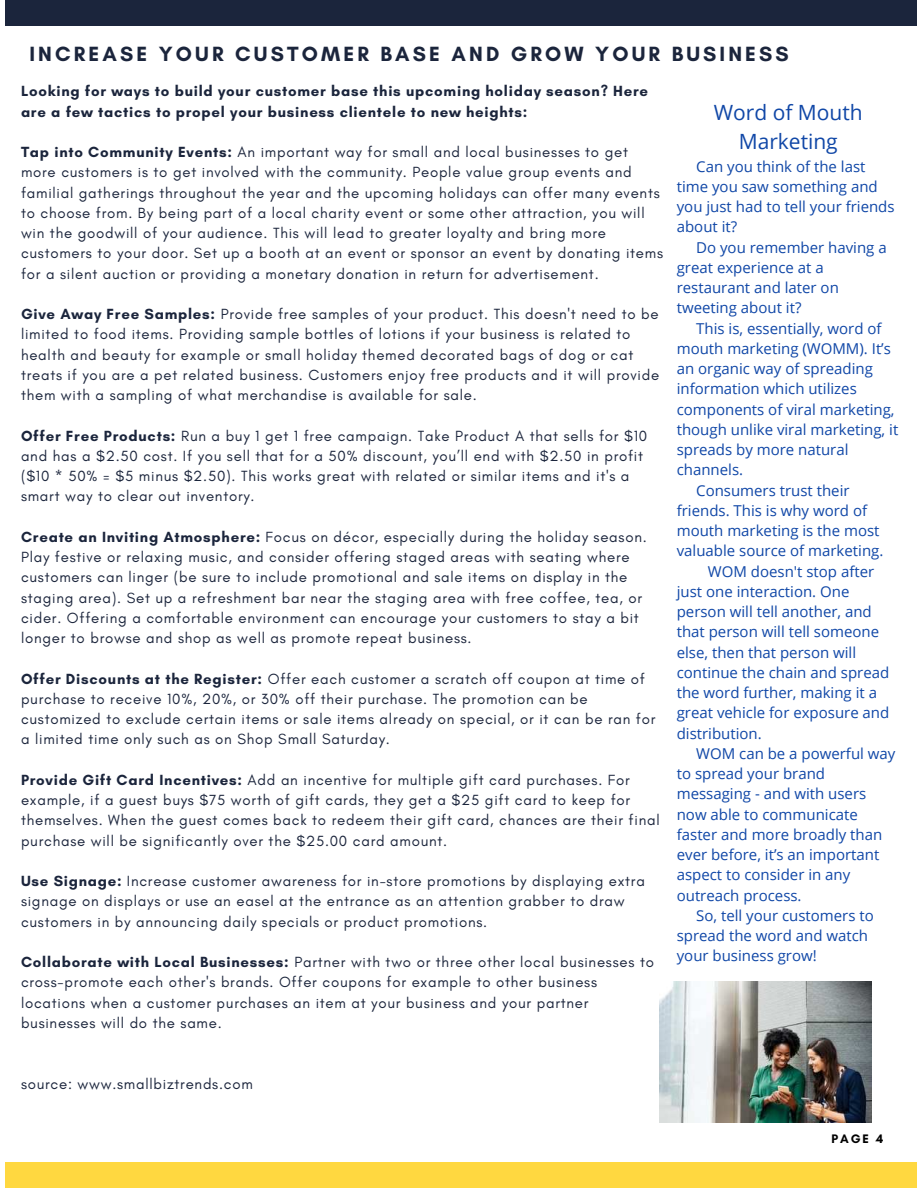
<style>
.page{position:relative;width:918px;height:1188px;background:#fff}
.page>*{position:absolute;margin:0;border:0;box-sizing:border-box;transform-origin:0 0}
.t1{font:700 21px "Glacial Indifference";letter-spacing:.15em;color:#1b253c}
.t2{font:21px/29.2px "Open Sans";color:#1047a7;text-align:center}
.t3{font:15px/20.2px "Glacial Indifference";letter-spacing:.05em;color:#1b253c}
.t4{font:15px/20.2px "Open Sans";color:#1047a7}
.t5{font:700 15px/20.2px "Glacial Indifference";letter-spacing:.05em;color:#1b253c}
.t6{font:700 12.6px "Glacial Indifference";color:#000}
.s1{font-weight:700}
</style>
<div class="page">
<div style="left:5px;top:0;width:912px;height:26px;background:#1b253c"></div>
<div style="left:5px;top:1162px;width:912px;height:26px;background:#ffd840"></div>
<img style="left:660px;top:981px;width:211px;height:141px">
<h1 class="t1" style="left:29px;top:41px;width:761px">INCREASE YOUR CUSTOMER BASE AND GROW YOUR BUSINESS</h1>
<p class="t5" style="left:21px;top:81px;width:629px">Looking for ways to build your customer base this upcoming holiday season? Here are a few tactics to propel your business clientele to new heights:</p>
<p class="t3" style="left:21px;top:142px;width:644px"><span class="s1">Tap into Community Events:</span> An important way for small and local businesses to get more customers is to get involved with the community. People value group events and familial gatherings throughout the year and the upcoming holidays can offer many events to choose from. By being part of a local charity event or some other attraction, you will win the goodwill of your audience. This will lead to greater loyalty and bring more customers to your door. Set up a booth at an event or sponsor an event by donating items for a silent auction or providing a monetary donation in return for advertisement.</p>
<p class="t3" style="left:21px;top:304px;width:640px"><span class="s1">Give Away Free Samples:</span> Provide free samples of your product. This doesn't need to be limited to food items. Providing sample bottles of lotions if your business is related to health and beauty for example or small holiday themed decorated bags of dog or cat treats if you are a pet related business. Customers enjoy free products and it will provide them with a sampling of what merchandise is available for sale.</p>
<p class="t3" style="left:21px;top:426px;width:628px"><span class="s1">Offer Free Products:</span> Run a buy 1 get 1 free campaign. Take Product A that sells for $10 and has a $2.50 cost. If you sell that for a 50% discount, you’ll end with $2.50 in profit ($10 * 50% = $5 minus $2.50). This works great with related or similar items and it's a smart way to clear out inventory.</p>
<p class="t3" style="left:21px;top:527px;width:627px"><span class="s1">Create an Inviting Atmosphere:</span> Focus on décor, especially during the holiday season.<br>Play festive or relaxing music, and consider offering staged areas with seating where customers can linger (be sure to include promotional and sale items on display in the staging area). Set up a refreshment bar near the staging area with free coffee, tea, or cider. Offering a comfortable environment can encourage your customers to stay a bit longer to browse and shop as well as promote repeat business.</p>
<p class="t3" style="left:21px;top:669px;width:636px"><span class="s1">Offer Discounts at the Register:</span> Offer each customer a scratch off coupon at time of purchase to receive 10%, 20%, or 30% off their purchase. The promotion can be customized to exclude certain items or sale items already on special, or it can be ran for a limited time only such as on Shop Small Saturday.</p>
<p class="t3" style="left:21px;top:770px;width:640px"><span class="s1">Provide Gift Card Incentives:</span> Add an incentive for multiple gift card purchases. For example, if a guest buys $75 worth of gift cards, they get a $25 gift card to keep for themselves. When the guest comes back to redeem their gift card, chances are their final purchase will be significantly over the $25.00 card amount.</p>
<p class="t3" style="left:21px;top:871px;width:625px"><span class="s1">Use Signage:</span> Increase customer awareness for in-store promotions by displaying extra signage on displays or use an easel at the entrance as an attention grabber to draw customers in by announcing daily specials or product promotions.</p>
<p class="t3" style="left:21px;top:952px;width:634px"><span class="s1">Collaborate with Local Businesses:</span> Partner with two or three other local businesses to cross-promote each other's brands. Offer coupons for example to other business locations when a customer purchases an item at your business and your partner businesses will do the same.</p>
<h1 class="t2" style="left:714px;top:97px;width:151px">Word of Mouth<br>Marketing</h1>
<p class="t4" style="left:677px;top:156px;width:219px;text-indent:19px">Can you think of the last time you saw something and you just had to tell your friends about it?</p>
<p class="t4" style="left:677px;top:237px;width:212px;text-indent:19px">Do you remember having a great experience at a restaurant and later on tweeting about it?</p>
<p class="t4" style="left:696px;top:318px;width:187px">This is, essentially, word of</p>
<p class="t4" style="left:677px;top:338px;width:216px">mouth marketing (WOMM). It’s</p>
<p class="t4" style="left:677px;top:358px;width:198px">an organic way of spreading</p>
<p class="t4" style="left:677px;top:379px;width:182px">information which utilizes</p>
<p class="t4" style="left:677px;top:399px;width:219px">components of viral marketing,</p>
<p class="t4" style="left:677px;top:419px;width:223px">though unlike viral marketing, it</p>
<p class="t4" style="left:677px;top:439px;width:173px">spreads by more natural</p>
<p class="t4" style="left:677px;top:460px;width:68px">channels.</p>
<p class="t4" style="left:696px;top:480px;width:155px">Consumers trust their</p>
<p class="t4" style="left:677px;top:500px;width:192px">friends. This is why word of</p>
<p class="t4" style="left:677px;top:520px;width:204px">mouth marketing is the most</p>
<p class="t4" style="left:677px;top:541px;width:208px">valuable source of marketing.</p>
<p class="t4" style="left:708px;top:561px;width:168px">WOM doesn't stop after</p>
<p class="t4" style="left:677px;top:581px;width:174px">just one interaction. One</p>
<p class="t4" style="left:677px;top:601px;width:197px">person will tell another, and</p>
<p class="t4" style="left:677px;top:622px;width:204px">that person will tell someone</p>
<p class="t4" style="left:677px;top:642px;width:181px">else, then that person will</p>
<p class="t4" style="left:677px;top:662px;width:214px">continue the chain and spread</p>
<p class="t4" style="left:677px;top:682px;width:202px">the word further, making it a</p>
<p class="t4" style="left:677px;top:703px;width:214px">great vehicle for exposure and</p>
<p class="t4" style="left:677px;top:723px;width:87px">distribution.</p>
<p class="t4" style="left:696px;top:743px;width:201px">WOM can be a powerful way</p>
<p class="t4" style="left:677px;top:763px;width:150px">to spread your brand</p>
<p class="t4" style="left:677px;top:784px;width:191px">messaging - and with users</p>
<p class="t4" style="left:677px;top:804px;width:183px">now able to communicate</p>
<p class="t4" style="left:677px;top:824px;width:207px">faster and more broadly than</p>
<p class="t4" style="left:677px;top:844px;width:204px">ever before, it’s an important</p>
<p class="t4" style="left:677px;top:865px;width:175px">aspect to consider in any</p>
<p class="t4" style="left:677px;top:885px;width:126px">outreach process.</p>
<p class="t4" style="left:696px;top:905px;width:179px">So, tell your customers to</p>
<p class="t4" style="left:677px;top:925px;width:193px">spread the word and watch</p>
<p class="t4" style="left:677px;top:946px;width:142px">your business grow!</p>
<p class="t3" style="left:21px;top:1074px;width:233px">source: www.smallbiztrends.com</p>
<p class="t6" style="left:832px;top:1131px;width:53px">PAGE 4</p>
</div>
